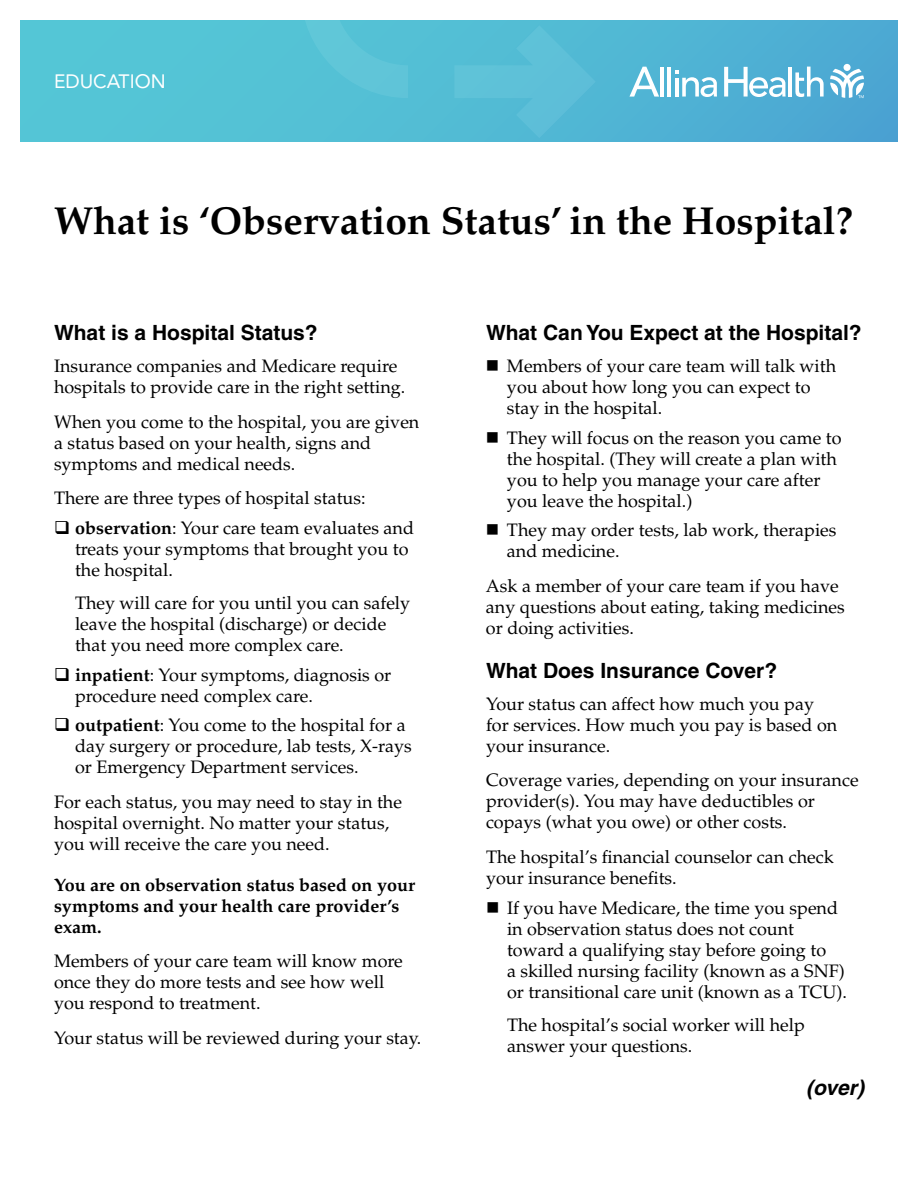
<style>
.page{position:relative;width:918px;height:1188px;background:#fff}
.page>*{position:absolute;margin:0;border:0;box-sizing:border-box;transform-origin:0 0}
.t1{font:700 39px "Palatino";color:#000}
.t2{font:700 21px "Helvetica";color:#000}
.t3{font:italic 700 21px "Helvetica";color:#000}
.t4{font:19.2px "Avenir LT Std";color:#fff}
.t5{font:18px/21px "Palatino";color:#000}
.t6{font:700 18px/21px "Palatino";color:#000}
.s1{font-weight:700}
</style>
<div class="page">
<div style="left:20px;top:20px;width:878px;height:122px;background:linear-gradient(to right,#56cad6,#4daad3)"></div>
<svg style="left:830px;top:69px;width:34px;height:29px"></svg>
<div style="left:844px;top:64px;width:7px;height:7px;background:#fff;border-radius:50%"></div>
<hr style="left:660px;top:67px;width:4px;height:30px;background:#fff">
<hr style="left:667px;top:67px;width:4px;height:30px;background:#fff">
<hr style="left:789px;top:67px;width:3px;height:30px;background:#fff">
<svg style="left:795px;top:67px;width:29px;height:30px"></svg>
<svg style="left:675px;top:71px;width:42px;height:26px"></svg>
<svg style="left:629px;top:67px;width:30px;height:30px"></svg>
<svg style="left:724px;top:67px;width:62px;height:30px"></svg>
<svg style="left:454px;top:25px;width:142px;height:113px;background:#57bdd5"></svg>
<svg style="left:301px;top:20px;width:127px;height:78px;background:#58c2d6"></svg>
<p class="t4" style="left:54px;top:70px;width:113px">EDUCATION</p>
<h1 class="t1" style="left:54px;top:198px;width:801px">What is ‘Observation Status’ in the Hospital?</h1>
<p class="t2" style="left:54px;top:320px;width:265px">What is a Hospital Status?</p>
<p class="t5" style="left:54px;top:356px;width:353px">Insurance companies and Medicare require hospitals to provide care in the right setting.</p>
<p class="t5" style="left:54px;top:411px;width:367px">When you come to the hospital, you are given a status based on your health, signs and symptoms and medical needs.</p>
<p class="t5" style="left:75px;top:483px;width:341px;line-height:30px;text-indent:-21px">There are three types of hospital status: <span class="s1">observation</span>: Your care team evaluates and</p>
<p class="t5" style="left:75px;top:539px;width:335px">treats your symptoms that brought you to the hospital.</p>
<p class="t5" style="left:75px;top:593px;width:337px">They will care for you until you can safely leave the hospital (discharge) or decide that you need more complex care.</p>
<p class="t5" style="left:75px;top:664px;width:318px"><span class="s1">inpatient</span>: Your symptoms, diagnosis or procedure need complex care.</p>
<p class="t5" style="left:75px;top:715px;width:338px"><span class="s1">outpatient</span>: You come to the hospital for a day surgery or procedure, lab tests, X-rays or Emergency Department services.</p>
<p class="t5" style="left:54px;top:792px;width:350px">For each status, you may need to stay in the hospital overnight. No matter your status, you will receive the care you need.</p>
<p class="t6" style="left:54px;top:875px;width:363px">You are on observation status based on your symptoms and your health care provider’s exam.</p>
<p class="t5" style="left:54px;top:951px;width:350px">Members of your care team will know more once they do more tests and see how well you respond to treatment.</p>
<p class="t5" style="left:54px;top:1028px;width:369px">Your status will be reviewed during your stay.</p>
<p class="t2" style="left:486px;top:320px;width:377px">What Can You Expect at the Hospital?</p>
<p class="t5" style="left:507px;top:356px;width:331px">Members of your care team will talk with you about how long you can expect to stay in the hospital.</p>
<p class="t5" style="left:507px;top:427px;width:336px">They will focus on the reason you came to the hospital. (They will create a plan with you to help you manage your care after you leave the hospital.)</p>
<p class="t5" style="left:507px;top:520px;width:331px">They may order tests, lab work, therapies and medicine.</p>
<p class="t5" style="left:486px;top:576px;width:360px">Ask a member of your care team if you have any questions about eating, taking medicines or doing activities.</p>
<p class="t2" style="left:486px;top:658px;width:293px">What Does Insurance Cover?</p>
<p class="t5" style="left:486px;top:693px;width:353px">Your status can affect how much you pay for services. How much you pay is based on your insurance.</p>
<p class="t5" style="left:486px;top:770px;width:374px">Coverage varies, depending on your insurance provider(s). You may have deductibles or copays (what you owe) or other costs.</p>
<p class="t5" style="left:486px;top:846px;width:349px">The hospital’s financial counselor can check your insurance benefits.</p>
<p class="t5" style="left:507px;top:897px;width:341px">If you have Medicare, the time you spend in observation status does not count toward a qualifying stay before going to<br>a skilled nursing facility (known as a SNF) or transitional care unit (known as a TCU).</p>
<p class="t5" style="left:507px;top:1014px;width:299px">The hospital’s social worker will help answer your questions.</p>
<p class="t3" style="left:806px;top:1075px;width:59px">(over)</p>
</div>
